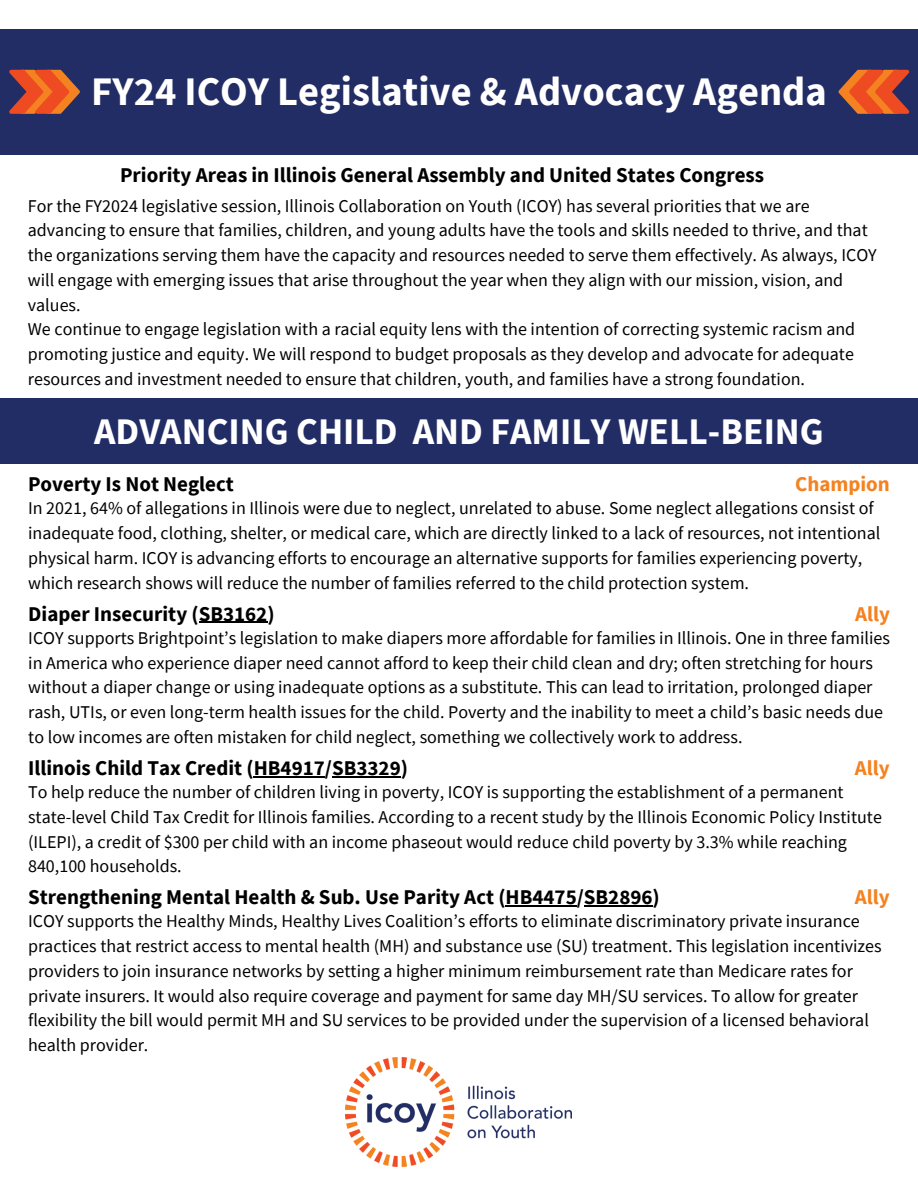
<style>
.page{position:relative;width:918px;height:1188px;background:#fff}
.page>*{position:absolute;margin:0;border:0;box-sizing:border-box;transform-origin:0 0}
.t1{font:700 40.5px "Source Sans Pro";color:#fff}
.t2{font:700 37.5px "Source Sans Pro";color:#fff}
.t3{font:700 21px "Source Sans Pro";color:#000}
.t4{font:700 21px "Source Sans Pro";color:#f48220}
.t5{font:18px/24.8px "Source Sans Pro";color:#000}
</style>
<div class="page">
<div style="left:0;top:29px;width:918px;height:126px;background:#222d65"></div>
<svg style="left:9px;top:70px;width:71px;height:44px"></svg>
<svg style="left:838px;top:70px;width:71px;height:44px"></svg>
<div style="left:0;top:399px;width:918px;height:65px;background:#222d65"></div>
<img style="left:346px;top:1058px;width:226px;height:109px">
<hr style="left:199px;top:622px;width:68px;height:1px;background:#000">
<hr style="left:254px;top:776px;width:71px;height:1px;background:#000">
<hr style="left:332px;top:776px;width:69px;height:1px;background:#000">
<hr style="left:506px;top:906px;width:71px;height:1px;background:#000">
<hr style="left:584px;top:906px;width:69px;height:1px;background:#000">
<p class="t1" style="left:91px;top:65px;width:737px">FY24 ICOY Legislative &amp; Advocacy Agenda</p>
<p class="t3" style="left:120px;top:161px;width:646px">Priority Areas in Illinois General Assembly and United States Congress</p>
<h3 class="t5" style="left:28px;top:193px;width:851px">For the FY2024 legislative session, Illinois Collaboration on Youth (ICOY) has several priorities that we are advancing to ensure that families, children, and young adults have the tools and skills needed to thrive, and that the organizations serving them have the capacity and resources needed to serve them effectively. As always, ICOY will engage with emerging issues that arise throughout the year when they align with our mission, vision, and values.</h3>
<p class="t5" style="left:28px;top:317px;width:829px;text-align:justify">We continue to engage legislation with a racial equity lens with the intention of correcting systemic racism and promoting justice and equity. We will respond to budget proposals as they develop and advocate for adequate resources and investment needed to ensure that children, youth, and families have a strong foundation.</p>
<p class="t2" style="left:94px;top:407px;width:731px">ADVANCING CHILD AND FAMILY WELL-BEING</p>
<h3 class="t4" style="left:795px;top:471px;width:96px">Champion</h3>
<h1 class="t3" style="left:28px;top:471px;width:207px">Poverty Is Not Neglect</h1>
<h3 class="t5" style="left:28px;top:496px;width:854px">In 2021, 64% of allegations in Illinois were due to neglect, unrelated to abuse. Some neglect allegations consist of inadequate food, clothing, shelter, or medical care, which are directly linked to a lack of resources, not intentional physical harm. ICOY is advancing efforts to encourage an alternative supports for families experiencing poverty, which research shows will reduce the number of families referred to the child protection system.</h3>
<p class="t3" style="left:28px;top:600px;width:248px">Diaper Insecurity (SB3162)</p>
<h3 class="t5" style="left:28px;top:625px;width:863px">ICOY supports Brightpoint’s legislation to make diapers more affordable for families in Illinois. One in three families in America who experience diaper need cannot afford to keep their child clean and dry; often stretching for hours without a diaper change or using inadequate options as a substitute. This can lead to irritation, prolonged diaper rash, UTIs, or even long-term health issues for the child. Poverty and the inability to meet a child’s basic needs due to low incomes are often mistaken for child neglect, something we collectively work to address.</h3>
<h3 class="t4" style="left:855px;top:600px;width:36px">Ally</h3>
<p class="t3" style="left:28px;top:754px;width:381px">Illinois Child Tax Credit (HB4917/SB3329)</p>
<h3 class="t5" style="left:28px;top:779px;width:855px">To help reduce the number of children living in poverty, ICOY is supporting the establishment of a permanent state-level Child Tax Credit for Illinois families. According to a recent study by the Illinois Economic Policy Institute (ILEPI), a credit of $300 per child with an income phaseout would reduce child poverty by 3.3% while reaching 840,100 households.</h3>
<h3 class="t4" style="left:855px;top:754px;width:36px">Ally</h3>
<p class="t3" style="left:28px;top:884px;width:633px">Strengthening Mental Health &amp; Sub. Use Parity Act (HB4475/SB2896)</p>
<h3 class="t5" style="left:28px;top:909px;width:855px">ICOY supports the Healthy Minds, Healthy Lives Coalition’s efforts to eliminate discriminatory private insurance practices that restrict access to mental health (MH) and substance use (SU) treatment. This legislation incentivizes providers to join insurance networks by setting a higher minimum reimbursement rate than Medicare rates for private insurers. It would also require coverage and payment for same day MH/SU services. To allow for greater flexibility the bill would permit MH and SU services to be provided under the supervision of a licensed behavioral health provider.</h3>
<h3 class="t4" style="left:855px;top:884px;width:36px">Ally</h3>
</div>
